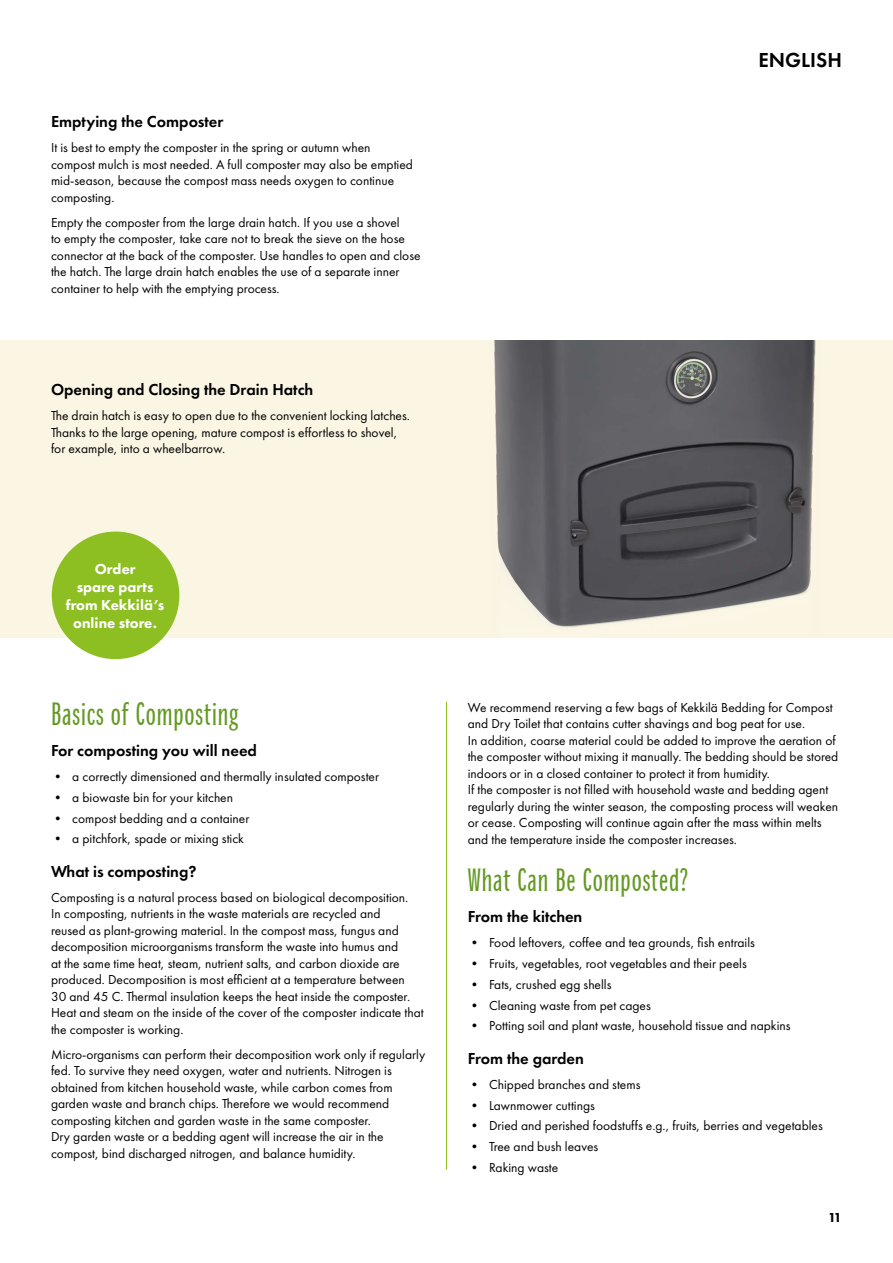
<style>
.page{position:relative;width:893px;height:1263px;background:#fff}
.page>*{position:absolute;margin:0;border:0;box-sizing:border-box;transform-origin:0 0}
.Väliotsikko__iso{font:30px "Baltra GD";letter-spacing:.03em;color:#639923}
.t1{font:600 21px "Futura PT";color:#000}
.Väliotsikko_11{font:600 16.5px "Futura PT";color:#000}
.t2{font:800 15px/18px "Futura PT";color:#fff;text-align:center}
.Leipis_9_11{font:13.5px/16.5px "Futura PT";color:#000}
.t3{font:800 13.5px "Futura PT";color:#000}
</style>
<div class="page">
<div style="left:0;top:340px;width:893px;height:298px;background:#fbf6e4"></div>
<div style="left:52px;top:531px;width:127px;height:128px;background:#8dbe22;border-radius:50%"></div>
<hr style="left:446px;top:702px;width:1px;height:467px;background:#8dbe22">
<img style="left:494px;top:340px;width:322px;height:287px">
<p class="Väliotsikko_11" style="left:51px;top:112px;width:174px">Emptying the Composter</p>
<p class="Leipis_9_11" style="left:51px;top:140px;width:363px">It is best to empty the composter in the spring or autumn when compost mulch is most needed. A full composter may also be emptied mid-season, because the compost mass needs oxygen to continue composting.</p>
<p class="Leipis_9_11" style="left:51px;top:214px;width:371px">Empty the composter from the large drain hatch. If you use a shovel<br>to empty the composter, take care not to break the sieve on the hose connector at the back of the composter. Use handles to open and close the hatch. The large drain hatch enables the use of a separate inner container to help with the emptying process.</p>
<p class="Väliotsikko_11" style="left:51px;top:379px;width:264px">Opening and Closing the Drain Hatch</p>
<p class="Leipis_9_11" style="left:51px;top:407px;width:360px">The drain hatch is easy to open due to the convenient locking latches.<br>Thanks to the large opening, mature compost is effortless to shovel, for example, into a wheelbarrow.</p>
<p class="t1" style="left:758px;top:47px;width:85px">ENGLISH</p>
<p class="t2" style="left:66px;top:560px;width:100px">Order<br>spare parts from Kekkilä’s online store.</p>
<p class="Väliotsikko__iso" style="left:51px;top:696px;width:189px">Basics of Composting</p>
<p class="Väliotsikko_11" style="left:51px;top:740px;width:208px">For composting you will need</p>
<p class="Leipis_9_11" style="left:51px;top:768px;width:330px">• a correctly dimensioned and thermally insulated composter</p>
<p class="Leipis_9_11" style="left:51px;top:789px;width:184px">• a biowaste bin for your kitchen</p>
<p class="Leipis_9_11" style="left:51px;top:810px;width:200px">• compost bedding and a container</p>
<p class="Leipis_9_11" style="left:51px;top:831px;width:194px">• a pitchfork, spade or mixing stick</p>
<p class="Väliotsikko_11" style="left:51px;top:861px;width:147px">What is composting?</p>
<p class="Leipis_9_11" style="left:51px;top:889px;width:374px">Composting is a natural process based on biological decomposition.<br>In composting, nutrients in the waste materials are recycled and<br>reused as plant-growing material. In the compost mass, fungus and decomposition microorganisms transform the waste into humus and<br>at the same time heat, steam, nutrient salts, and carbon dioxide are produced. Decomposition is most efficient at a temperature between<br>30 and 45 C. Thermal insulation keeps the heat inside the composter.<br>Heat and steam on the inside of the cover of the composter indicate that the composter is working.</p>
<p class="Leipis_9_11" style="left:51px;top:1046px;width:376px">Micro-organisms can perform their decomposition work only if regularly fed. To survive they need oxygen, water and nutrients. Nitrogen is obtained from kitchen household waste, while carbon comes from garden waste and branch chips. Therefore we would recommend composting kitchen and garden waste in the same composter.<br>Dry garden waste or a bedding agent will increase the air in the compost, bind discharged nitrogen, and balance humidity.</p>
<p class="Leipis_9_11" style="left:468px;top:699px;width:372px">We recommend reserving a few bags of Kekkilä Bedding for Compost and Dry Toilet that contains cutter shavings and bog peat for use.<br>In addition, coarse material could be added to improve the aeration of the composter without mixing it manually. The bedding should be stored indoors or in a closed container to protect it from humidity.<br>If the composter is not filled with household waste and bedding agent regularly during the winter season, the composting process will weaken or cease. Composting will continue again after the mass within melts and the temperature inside the composter increases.</p>
<p class="Väliotsikko__iso" style="left:468px;top:862px;width:222px">What Can Be Composted?</p>
<p class="Väliotsikko_11" style="left:468px;top:906px;width:116px">From the kitchen</p>
<p class="Leipis_9_11" style="left:468px;top:934px;width:289px">• Food leftovers, coffee and tea grounds, fish entrails</p>
<p class="Leipis_9_11" style="left:468px;top:955px;width:281px">• Fruits, vegetables, root vegetables and their peels</p>
<p class="Leipis_9_11" style="left:468px;top:976px;width:145px">• Fats, crushed egg shells</p>
<p class="Leipis_9_11" style="left:468px;top:997px;width:185px">• Cleaning waste from pet cages</p>
<p class="Leipis_9_11" style="left:468px;top:1017px;width:324px">• Potting soil and plant waste, household tissue and napkins</p>
<p class="Väliotsikko_11" style="left:468px;top:1048px;width:118px">From the garden</p>
<p class="Leipis_9_11" style="left:468px;top:1076px;width:174px">• Chipped branches and stems</p>
<p class="Leipis_9_11" style="left:468px;top:1097px;width:129px">• Lawnmower cuttings</p>
<p class="Leipis_9_11" style="left:468px;top:1117px;width:357px">• Dried and perished foodstuffs e.g., fruits, berries and vegetables</p>
<p class="Leipis_9_11" style="left:468px;top:1138px;width:132px">• Tree and bush leaves</p>
<p class="Leipis_9_11" style="left:468px;top:1159px;width:92px">• Raking waste</p>
<p class="t3" style="left:828px;top:1209px;width:15px">11</p>
</div>
